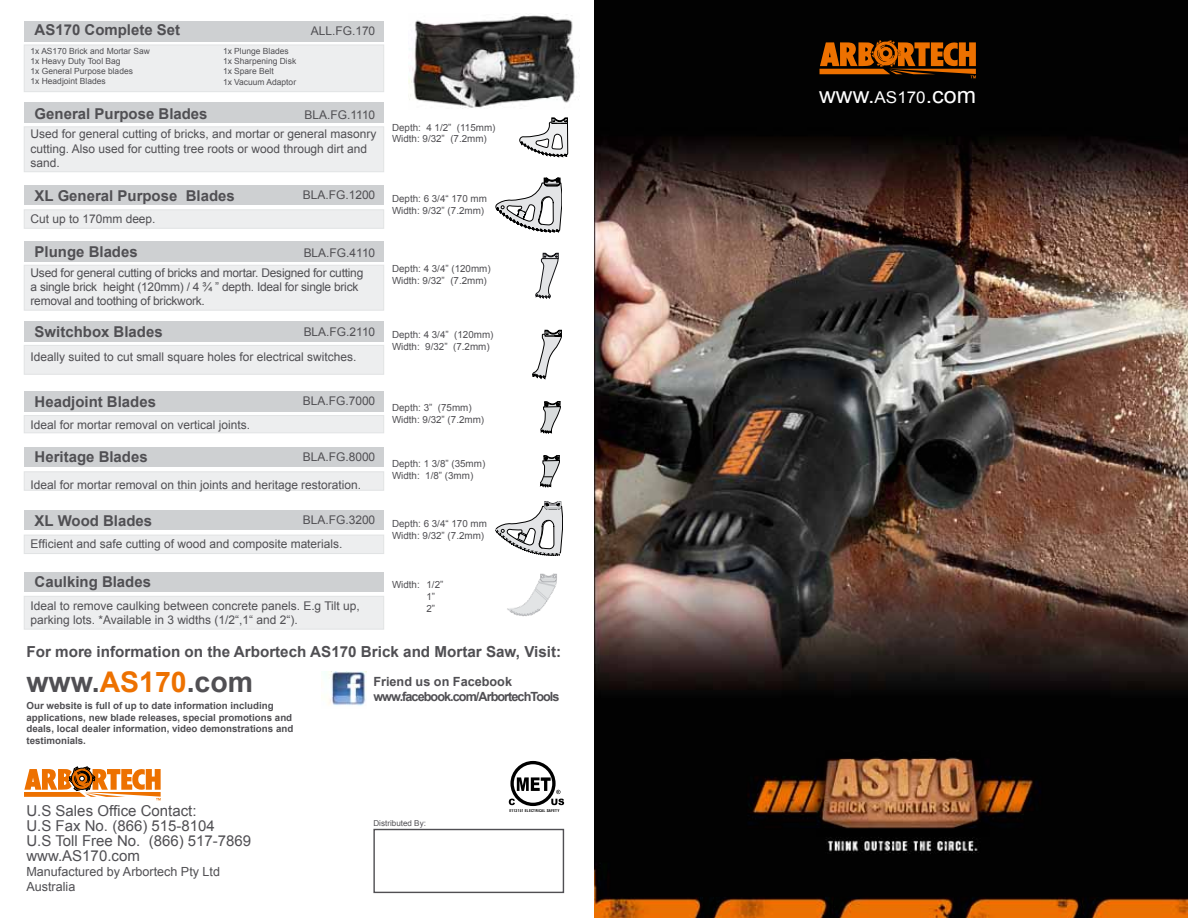
<style>
.page{position:relative;width:1188px;height:918px;background:#fff}
.page>*{position:absolute;margin:0;border:0;box-sizing:border-box;transform-origin:0 0}
.t1{font:700 28.5px "Arial";color:#504f53}
.t2{font:22.2px "Arial";color:#fff;scale:1.05 1}
.t3{font:700 15.15px "Arial";color:#504f53}
.t4{font:700 15px "Arial";color:#504f53}
.t5{font:15px/15px "Arial";color:#504f53}
.t6{font:700 12.6px/15.1px "Arial";letter-spacing:-.075em;color:#504f53}
.t7{font:12.6px/15.1px "Arial";color:#504f53}
.t8{font:12px/14.4px "Arial";color:#504f53}
.t9{font:12px/19.6px "Arial";letter-spacing:-.02em;color:#504f53}
.t10{font:9.75px/11.7px "Arial";color:#504f53}
.t11{font:700 9.75px/11.7px "Arial";color:#504f53}
.t12{font:8.4px/10.2px "Arial";color:#504f53}
.t13{font:8.1px "Arial";color:#504f53}
.t14{font:700 condensed 3.75px "Helvetica";letter-spacing:.05em;color:#000}
.s1{color:#ed7100}
.s2{font-size:16.35px}
</style>
<div class="page">
<img style="left:594px;top:0;width:594px;height:918px">
<svg style="left:820px;top:40px;width:156px;height:38px;background:#864000"></svg>
<svg style="left:24px;top:767px;width:137px;height:33px"></svg>
<div style="left:373px;top:829px;width:191px;height:64px;border:1px solid #504f53"></div>
<img style="left:408px;top:14px;width:172px;height:95px">
<svg style="left:519px;top:117px;width:49px;height:41px"></svg>
<div style="left:24px;top:126px;width:360px;height:46px;background:#edeeef"></div>
<div style="left:24px;top:103px;width:360px;height:20px;background:#ced0d2"></div>
<svg style="left:535px;top:252px;width:24px;height:47px"></svg>
<div style="left:24px;top:265px;width:360px;height:46px;background:#edeeef"></div>
<div style="left:24px;top:241px;width:360px;height:21px;background:#ced0d2"></div>
<svg style="left:540px;top:455px;width:20px;height:32px"></svg>
<div style="left:24px;top:471px;width:360px;height:20px;background:#edeeef"></div>
<div style="left:24px;top:448px;width:360px;height:19px;background:#ced0d2"></div>
<svg style="left:532px;top:330px;width:30px;height:49px"></svg>
<div style="left:24px;top:345px;width:360px;height:30px;background:#edeeef;border:1px solid #e1e3e4"></div>
<div style="left:24px;top:321px;width:360px;height:21px;background:#ced0d2"></div>
<div style="left:24px;top:45px;width:360px;height:47px;background:#edeeef"></div>
<div style="left:24px;top:21px;width:360px;height:20px;background:#ced0d2"></div>
<svg style="left:541px;top:401px;width:20px;height:32px"></svg>
<div style="left:24px;top:415px;width:360px;height:18px;background:#edeeef;border:1px solid #e1e3e4"></div>
<div style="left:24px;top:391px;width:360px;height:21px;background:#ced0d2"></div>
<div style="left:24px;top:535px;width:360px;height:19px;background:#edeeef;border:1px solid #e1e3e4"></div>
<div style="left:24px;top:511px;width:360px;height:19px;background:#ced0d2"></div>
<svg style="left:496px;top:501px;width:67px;height:55px"></svg>
<div style="left:24px;top:596px;width:360px;height:34px;background:#edeeef"></div>
<div style="left:24px;top:572px;width:360px;height:19px;background:#ced0d2"></div>
<div style="left:24px;top:209px;width:360px;height:20px;background:#edeeef"></div>
<div style="left:24px;top:186px;width:360px;height:19px;background:#ced0d2"></div>
<svg style="left:496px;top:178px;width:66px;height:54px"></svg>
<svg style="left:509px;top:761px;width:55px;height:45px"></svg>
<img style="left:507px;top:573px;width:50px;height:44px">
<img style="left:324px;top:671px;width:43px;height:35px">
<p class="t4" style="left:35px;top:20px;width:147px">AS170 Complete Set</p>
<p class="t8" style="left:311px;top:24px;width:66px">ALL.FG.170</p>
<p class="t12" style="left:223px;top:46px;width:75px">1x Plunge Blades<br>1x Sharpening Disk<br>1x Spare Belt<br>1x Vacuum Adaptor</p>
<p class="t12" style="left:31px;top:46px;width:121px">1x AS170 Brick and Mortar Saw<br>1x Heavy Duty Tool Bag<br>1x General Purpose blades<br>1x Headjoint Blades</p>
<p class="t4" style="left:35px;top:103px;width:174px">General Purpose Blades</p>
<p class="t8" style="left:31px;top:105px;width:347px;line-height:19.5px;text-align:right">bla.fg.1110<br>Used for general cutting of bricks, and mortar or general masonry</p>
<p class="t8" style="left:31px;top:141px;width:338px">cutting. Also used for cutting tree roots or wood through dirt and sand.</p>
<p class="t10" style="left:392px;top:122px;width:105px">Depth: 4 1/2” (115mm)<br>Width: 9/32” (7.2mm)</p>
<p class="t4" style="left:35px;top:185px;width:202px">XL General Purpose Blades</p>
<p class="t8" style="left:31px;top:212px;width:127px">Cut up to 170mm deep.</p>
<p class="t8" style="left:303px;top:188px;width:74px">bla.fg.1200</p>
<p class="t10" style="left:392px;top:193px;width:96px">Depth: 6 3/4“ 170 mm<br>Width: 9/32” (7.2mm)</p>
<p class="t4" style="left:35px;top:242px;width:105px">Plunge Blades</p>
<p class="t9" style="left:31px;top:243px;width:346px;text-indent:273px">bla.fg.4110<br>Used for general cutting of bricks and mortar. Designed for cutting</p>
<p class="t9" style="left:31px;top:280px;width:329px;line-height:14.4px">a single brick height (120mm) / 4 ¾ ” depth. Ideal for single brick removal and toothing of brickwork.</p>
<p class="t4" style="left:35px;top:322px;width:130px">Switchbox Blades</p>
<p class="t8" style="left:31px;top:319px;width:346px;line-height:25.2px;text-indent:273px">bla.fg.2110<br>Ideally suited to cut small square holes for electrical switches.</p>
<p class="t4" style="left:35px;top:392px;width:123px">Headjoint Blades</p>
<p class="t8" style="left:303px;top:393px;width:74px">bla.fg.7000</p>
<p class="t8" style="left:31px;top:417px;width:221px">Ideal for mortar removal on vertical joints.</p>
<p class="t4" style="left:35px;top:447px;width:115px">Heritage Blades</p>
<p class="t8" style="left:31px;top:477px;width:332px">Ideal for mortar removal on thin joints and heritage restoration.</p>
<p class="t8" style="left:303px;top:450px;width:74px">bla.fg.8000</p>
<p class="t10" style="left:392px;top:263px;width:100px">Depth: 4 3/4” (120mm)<br>Width: 9/32” (7.2mm)</p>
<p class="t10" style="left:392px;top:329px;width:103px">Depth: 4 3/4” (120mm)<br>Width: 9/32” (7.2mm)</p>
<p class="t10" style="left:392px;top:402px;width:94px">Depth: 3” (75mm)<br>Width: 9/32” (7.2mm)</p>
<p class="t10" style="left:392px;top:458px;width:95px">Depth: 1 3/8” (35mm)<br>Width: 1/8” (3mm)</p>
<p class="t4" style="left:35px;top:511px;width:119px">XL Wood Blades</p>
<p class="t8" style="left:31px;top:537px;width:314px">Efficient and safe cutting of wood and composite materials.</p>
<p class="t8" style="left:303px;top:513px;width:74px">bla.fg.3200</p>
<p class="t10" style="left:392px;top:518px;width:96px">Depth: 6 3/4“ 170 mm<br>Width: 9/32” (7.2mm)</p>
<p class="t4" style="left:35px;top:572px;width:118px">Caulking Blades</p>
<p class="t8" style="left:31px;top:598px;width:331px">Ideal to remove caulking between concrete panels. E.g Tilt up, parking lots. *Available in 3 widths (1/2“,1“ and 2“).</p>
<p class="t10" style="left:427px;top:579px;width:18px;text-indent:-34px">Width: 1/2”<br>1”<br>2”</p>
<p class="t3" style="left:26px;top:641px;width:536px">For more information on the Arbortech AS170 Brick and Mortar Saw, Visit:</p>
<h1 class="t1" style="left:26px;top:664px;width:228px">www.<span class="s1">AS170</span>.com</h1>
<p class="t11" style="left:26px;top:700px;width:268px">Our website is full of up to date information including applications, new blade releases, special promotions and deals, local dealer information, video demonstrations and testimonials.</p>
<p class="t6" style="left:373px;top:674px;width:188px">Friend us on Facebook www.facebook.com/ArbortechTools</p>
<p class="t5" style="left:26px;top:803px;width:172px">U.S Sales Office Contact:</p>
<p class="t14" style="left:509px;top:808px;width:51px">E113151 ELECTRICAL SAFETY</p>
<p class="t5" style="left:26px;top:818px;width:226px">U.S Fax No. (866) 515-8104<br>U.S Toll Free No. (866) 517-7869 www.AS170.com</p>
<p class="t7" style="left:26px;top:864px;width:195px">Manufactured by Arbortech Pty Ltd<br>Australia</p>
<p class="t13" style="left:373px;top:818px;width:54px">Distributed By:</p>
<h2 class="t2" style="left:819px;top:80px;width:151px">www.<span class="s2">AS170</span>.com</h2>
</div>
